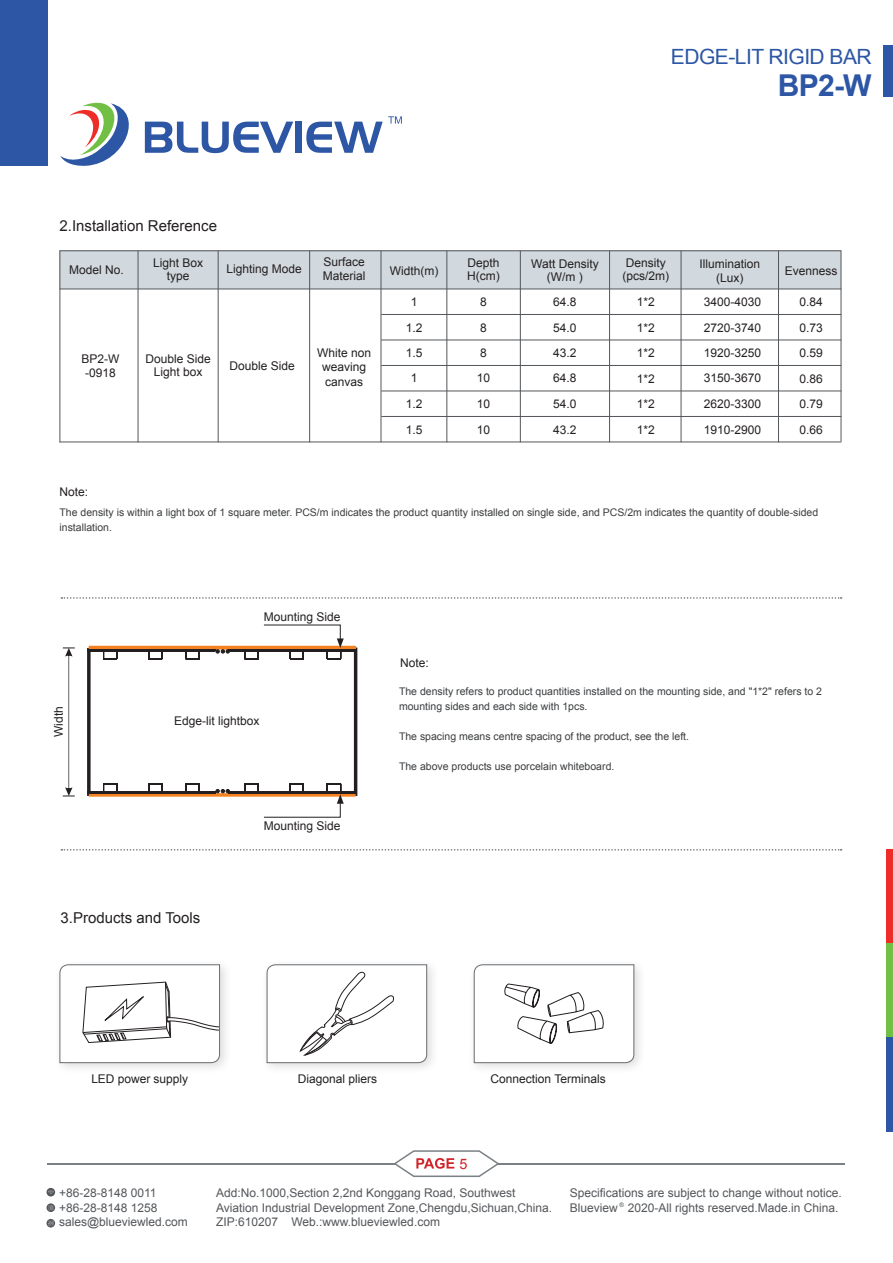
<style>
.page{position:relative;width:893px;height:1263px;background:#fff}
.page>*{position:absolute;margin:0;border:0;box-sizing:border-box;transform-origin:0 0}
.t1{font:700 30.15px "Arial";color:#2d56a5}
.t2{font:21px "Arial";letter-spacing:-.025em;color:#2d56a5}
.t3{font:15px "Arial";color:#231f20}
.t4{font:14.4px "Arial";color:#d1232a}
.t5{font:12px/13.5px "Arial";color:#231f20;text-align:center}
.t6{font:12px/14.4px "Arial";color:#53565a}
.t7{font:10.5px/15px "Arial";color:#3b3d3f}
.t8{font:6.15px "Arial";color:#53565a}
</style>
<div class="page">
<div style="left:0;top:0;width:48px;height:166px;background:#2d56a5"></div>
<div style="left:883px;top:45px;width:10px;height:52px;background:#2d56a5"></div>
<div style="left:295px;top:122px;width:7px;height:31px;background:#2d56a5"></div>
<svg style="left:60px;top:102px;width:233px;height:64px"></svg>
<svg style="left:306px;top:116px;width:96px;height:37px"></svg>
<div style="left:887px;top:849px;width:6px;height:94px;background:#ee2d28"></div>
<div style="left:887px;top:943px;width:6px;height:94px;background:#71bf44"></div>
<div style="left:887px;top:1037px;width:6px;height:94px;background:#2d56a5"></div>
<hr style="left:48px;top:1163px;width:797px;height:1px;background:#7c8084">
<svg style="left:392px;top:1150px;width:109px;height:27px"></svg>
<svg style="left:47px;top:1203px;width:8px;height:9px"></svg>
<svg style="left:48px;top:1205px;width:5px;height:5px"></svg>
<div style="left:47px;top:1188px;width:8px;height:8px;background:#53565a;border-radius:50%"></div>
<svg style="left:48px;top:1190px;width:6px;height:4px"></svg>
<div style="left:47px;top:1219px;width:8px;height:8px;background:#626568;border-radius:50%"></div>
<svg style="left:48px;top:1221px;width:6px;height:5px"></svg>
<div style="left:60px;top:250px;width:781px;height:39px;background:#d2d9de"></div>
<hr style="left:60px;top:250px;width:781px;height:1px;background:#53565a">
<hr style="left:60px;top:289px;width:781px;height:1px;background:#53565a">
<hr style="left:381px;top:314px;width:460px;height:1px;background:#53565a">
<hr style="left:381px;top:340px;width:460px;height:1px;background:#53565a">
<hr style="left:381px;top:365px;width:460px;height:1px;background:#53565a">
<hr style="left:381px;top:416px;width:460px;height:1px;background:#53565a">
<hr style="left:381px;top:391px;width:460px;height:1px;background:#53565a">
<hr style="left:60px;top:442px;width:781px;height:1px;background:#53565a">
<hr style="left:60px;top:251px;width:1px;height:191px;background:#53565a">
<hr style="left:138px;top:251px;width:1px;height:191px;background:#53565a">
<hr style="left:309px;top:251px;width:1px;height:191px;background:#53565a">
<hr style="left:218px;top:251px;width:1px;height:191px;background:#53565a">
<hr style="left:381px;top:251px;width:1px;height:191px;background:#53565a">
<hr style="left:520px;top:251px;width:1px;height:191px;background:#53565a">
<hr style="left:446px;top:251px;width:1px;height:191px;background:#53565a">
<hr style="left:609px;top:251px;width:1px;height:191px;background:#53565a">
<hr style="left:681px;top:251px;width:1px;height:191px;background:#53565a">
<hr style="left:778px;top:251px;width:1px;height:191px;background:#53565a">
<hr style="left:841px;top:251px;width:1px;height:191px;background:#53565a">
<svg style="left:87px;top:660px;width:4px;height:123px"></svg>
<hr style="left:354px;top:647px;width:3px;height:149px;background:#231f20">
<svg style="left:63px;top:648px;width:12px;height:149px"></svg>
<svg style="left:87px;top:624px;width:270px;height:36px"></svg>
<svg style="left:87px;top:783px;width:269px;height:35px"></svg>
<svg style="left:61px;top:849px;width:781px;height:1px"></svg>
<svg style="left:61px;top:597px;width:781px;height:2px"></svg>
<div style="left:54px;top:958px;width:178px;height:117px;background:#231f20;opacity:.15"></div>
<svg style="left:59px;top:964px;width:161px;height:99px"></svg>
<div style="left:261px;top:958px;width:178px;height:117px;background:#231f20;opacity:.15"></div>
<svg style="left:266px;top:964px;width:161px;height:99px"></svg>
<div style="left:468px;top:958px;width:179px;height:117px;background:#231f20;opacity:.15"></div>
<svg style="left:473px;top:964px;width:162px;height:99px"></svg>
<h2 class="t2" style="left:671px;top:42px;width:202px">EDGE-LIT RIGID BAR</h2>
<h1 class="t1" style="left:778px;top:66px;width:95px">BP2-W</h1>
<p class="t3" style="left:60px;top:216px;width:159px">2.Installation Reference</p>
<p class="t5" style="left:153px;top:256px;width:52px">Light Box type</p>
<p class="t5" style="left:323px;top:256px;width:44px;text-align:left">Surface<br>Material</p>
<p class="t5" style="left:390px;top:264px;width:50px">Width(m)</p>
<p class="t5" style="left:69px;top:263px;width:56px">Model No.</p>
<p class="t5" style="left:226px;top:262px;width:77px">Lighting Mode</p>
<p class="t5" style="left:468px;top:256px;width:34px">Depth</p>
<p class="t5" style="left:467px;top:269px;width:34px">H(cm)</p>
<p class="t5" style="left:531px;top:257px;width:69px">Watt Density</p>
<p class="t5" style="left:547px;top:270px;width:37px">(W/m )</p>
<p class="t5" style="left:626px;top:256px;width:42px">Density</p>
<p class="t5" style="left:623px;top:269px;width:48px">(pcs/2m)</p>
<p class="t5" style="left:699px;top:257px;width:62px">Illumination</p>
<p class="t5" style="left:716px;top:271px;width:29px">(Lux)</p>
<p class="t5" style="left:785px;top:264px;width:54px">Evenness</p>
<p class="t5" style="left:82px;top:352px;width:40px">BP2-W</p>
<p class="t5" style="left:85px;top:366px;width:32px">-0918</p>
<p class="t5" style="left:145px;top:352px;width:67px">Double Side<br>Light box</p>
<p class="t5" style="left:229px;top:359px;width:67px">Double Side</p>
<p class="t5" style="left:317px;top:346px;width:56px;line-height:14.4px">White non weaving canvas</p>
<p class="t5" style="left:60px;top:485px;width:30px">Note:</p>
<p class="t5" style="left:637px;top:295px;width:20px">1*2</p>
<p class="t5" style="left:799px;top:295px;width:25px">0.84</p>
<p class="t5" style="left:637px;top:321px;width:20px">1*2</p>
<p class="t5" style="left:799px;top:321px;width:25px">0.73</p>
<p class="t5" style="left:637px;top:346px;width:20px">1*2</p>
<p class="t5" style="left:799px;top:346px;width:25px">0.59</p>
<p class="t5" style="left:637px;top:372px;width:20px">1*2</p>
<p class="t5" style="left:799px;top:372px;width:25px">0.86</p>
<p class="t5" style="left:637px;top:397px;width:20px">1*2</p>
<p class="t5" style="left:799px;top:397px;width:25px">0.79</p>
<p class="t5" style="left:637px;top:423px;width:20px">1*2</p>
<p class="t5" style="left:799px;top:423px;width:25px">0.66</p>
<p class="t5" style="left:411px;top:295px;width:8px">1</p>
<p class="t5" style="left:480px;top:295px;width:8px">8</p>
<p class="t5" style="left:553px;top:295px;width:25px">64.8</p>
<p class="t5" style="left:704px;top:295px;width:59px">3400-4030</p>
<p class="t5" style="left:406px;top:321px;width:18px">1.2</p>
<p class="t5" style="left:480px;top:321px;width:8px">8</p>
<p class="t5" style="left:553px;top:321px;width:25px">54.0</p>
<p class="t5" style="left:704px;top:321px;width:59px">2720-3740</p>
<p class="t5" style="left:406px;top:346px;width:18px">1.5</p>
<p class="t5" style="left:480px;top:346px;width:8px">8</p>
<p class="t5" style="left:553px;top:346px;width:25px">43.2</p>
<p class="t5" style="left:704px;top:346px;width:59px">1920-3250</p>
<p class="t5" style="left:411px;top:371px;width:8px">1</p>
<p class="t5" style="left:477px;top:371px;width:15px">10</p>
<p class="t5" style="left:553px;top:371px;width:25px">64.8</p>
<p class="t5" style="left:704px;top:371px;width:59px">3150-3670</p>
<p class="t5" style="left:406px;top:397px;width:18px">1.2</p>
<p class="t5" style="left:477px;top:397px;width:15px">10</p>
<p class="t5" style="left:553px;top:397px;width:25px">54.0</p>
<p class="t5" style="left:704px;top:397px;width:59px">2620-3300</p>
<p class="t5" style="left:406px;top:423px;width:18px">1.5</p>
<p class="t5" style="left:477px;top:423px;width:15px">10</p>
<p class="t5" style="left:553px;top:423px;width:25px">43.2</p>
<p class="t5" style="left:704px;top:423px;width:59px">1910-2900</p>
<p class="t7" style="left:60px;top:505px;width:760px">The density is within a light box of 1 square meter. PCS/m indicates the product quantity installed on single side, and PCS/2m indicates the quantity of double-sided installation.</p>
<p class="t5" style="left:264px;top:610px;width:78px">Mounting Side</p>
<p class="t5" style="left:52px;top:737px;width:32px;rotate:-90deg">Width</p>
<p class="t5" style="left:174px;top:714px;width:87px">Edge-lit lightbox</p>
<p class="t3" style="left:61px;top:907px;width:141px">3.Products and Tools</p>
<p class="t5" style="left:264px;top:819px;width:78px">Mounting Side</p>
<p class="t5" style="left:400px;top:656px;width:30px">Note:</p>
<p class="t7" style="left:399px;top:684px;width:425px">The density refers to product quantities installed on the mounting side, and "1*2" refers to 2 mounting sides and each side with 1pcs.</p>
<p class="t7" style="left:399px;top:729px;width:292px">The spacing means centre spacing of the product, see the left.</p>
<p class="t7" style="left:399px;top:759px;width:217px">The above products use porcelain whiteboard.</p>
<p class="t5" style="left:91px;top:1072px;width:98px">LED power supply</p>
<p class="t5" style="left:298px;top:1072px;width:81px">Diagonal pliers</p>
<p class="t5" style="left:491px;top:1072px;width:117px">Connection Terminals</p>
<p class="t4" style="left:459px;top:1154px;width:10px">5</p>
<p class="t6" style="left:59px;top:1186px;width:130px">+86-28-8148 0011 +86-28-8148 1258 sales@blueviewled.com</p>
<p class="t6" style="left:216px;top:1186px;width:337px">Add:No.1000,Section 2,2nd Konggang Road, Southwest<br>Aviation Industrial Development Zone,Chengdu,Sichuan,China.<br>ZIP:610207 Web.:www.blueviewled.com</p>
<p class="t6" style="left:570px;top:1186px;width:274px">Specifications are subject to change without notice.<br>Blueview 2020-All rights reserved.Made.in China.</p>
<p class="t8" style="left:619px;top:1200px;width:6px">®</p>
</div>
